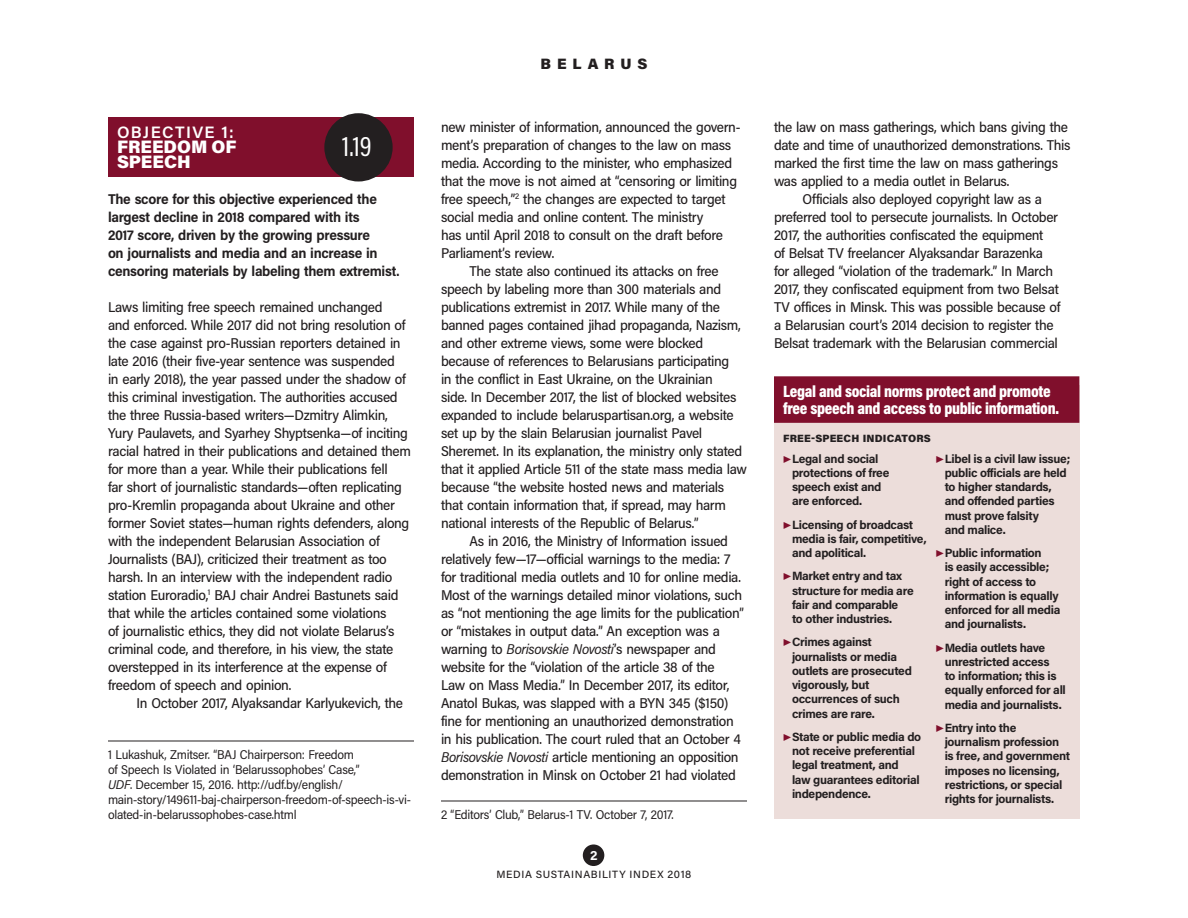
<style>
.page{position:relative;width:1188px;height:918px;background:#fff}
.page>*{position:absolute;margin:0;border:0;box-sizing:border-box;transform-origin:0 0}
.Objective_Score{font:28.5px "Acumin Pro Cond";color:#fff}
.Objective_Head{font:900 18px/15px "Acumin Pro";color:#fff}
.Shadebox_Head{font:900 16.5px/16.5px "Acumin Pro Cond";letter-spacing:-.02em;color:#fff}
.Objective_Head-2{font:600 16.5px "Acumin Pro";letter-spacing:.08em;color:#fff}
.t1{font:900 15px "Acumin Pro";letter-spacing:.39em;color:#231f20}
.Main_Text{font:500 14.25px/18px "Acumin Pro Semi Cond";letter-spacing:-.025em;color:#231f20}
.Main_Text_NO_INDENT{font:500 14.25px/18px "Acumin Pro Semi Cond";letter-spacing:-.025em;color:#231f20}
.Main_Text_Opener{font:700 14.25px/18px "Acumin Pro Semi Cond";letter-spacing:-.02em;color:#231f20}
.t2{font:700 13.5px "Acumin Pro";color:#fff}
.Footnote{font:12.75px/15px "Acumin Pro Semi Cond";letter-spacing:-.02em;color:#231f20}
.t3{font:700 12px/14.2px "Acumin Pro";letter-spacing:-.025em;color:#231f20}
.t4{font:500 10.5px "Acumin Pro";letter-spacing:.06em;color:#231f20}
.Shadebox_Subhead{font:900 10.5px "Acumin Pro";letter-spacing:.02em;color:#231f20}
.s1{font-style:italic}
.s2{font-weight:400;font-style:italic}
.s3{color:#800f2c}
</style>
<div class="page">
<div style="left:583px;top:844px;width:21px;height:22px;background:#231f20;border-radius:50%"></div>
<div style="left:108px;top:117px;width:306px;height:60px;background:#800f2c"></div>
<div style="left:324px;top:113px;width:69px;height:69px;background:#231f20;border-radius:50%"></div>
<hr style="left:108px;top:741px;width:306px;height:1px;background:#231f20">
<hr style="left:441px;top:801px;width:306px;height:1px;background:#231f20">
<div style="left:774px;top:385px;width:305px;height:434px;background:#ecddda"></div>
<div style="left:774px;top:376px;width:305px;height:47px;background:#800f2c"></div>
<p class="Objective_Head-2" style="left:117px;top:121px;width:118px">OBJECTIVE 1:</p>
<p class="Objective_Head" style="left:117px;top:138px;width:121px">FREEDOM OF<br>SPEECH</p>
<p class="Objective_Score" style="left:342px;top:128px;width:31px">1.19</p>
<p class="Main_Text_Opener" style="left:108px;top:189px;width:293px">The score for this objective experienced the largest decline in 2018 compared with its<br>2017 score, driven by the growing pressure<br>on journalists and media and an increase in censoring materials by labeling them extremist.</p>
<p class="Main_Text_NO_INDENT" style="left:108px;top:297px;width:304px">Laws limiting free speech remained unchanged<br>and enforced. While 2017 did not bring resolution of the case against pro-Russian reporters detained in late 2016 (their five-year sentence was suspended<br>in early 2018), the year passed under the shadow of this criminal investigation. The authorities accused the three Russia-based writers—Dzmitry Alimkin, Yury Paulavets, and Syarhey Shyptsenka—of inciting racial hatred in their publications and detained them for more than a year. While their publications fell<br>far short of journalistic standards—often replicating pro-Kremlin propaganda about Ukraine and other former Soviet states—human rights defenders, along with the independent Belarusian Association of Journalists (BAJ), criticized their treatment as too harsh. In an interview with the independent radio station Euroradio,<sup>1</sup> BAJ chair Andrei Bastunets said that while the articles contained some violations<br>of journalistic ethics, they did not violate Belarus’s criminal code, and therefore, in his view, the state overstepped in its interference at the expense of freedom of speech and opinion.</p>
<p class="Main_Text" style="left:136px;top:693px;width:268px">In October 2017, Alyaksandar Karlyukevich, the</p>
<p class="Footnote" style="left:108px;top:747px;width:305px">1 Lukashuk, Zmitser. “BAJ Chairperson: Freedom<br>of Speech Is Violated in ‘Belarussophobes’ Case,”<br><span class="s1">UDF</span>. December 15, 2016. http://udf.by/english/ main-story/149611-baj-chairperson-freedom-of-speech-is-vi&shy;olated-in-belarussophobes-case.html</p>
<p class="t1" style="left:541px;top:53px;width:108px">BELARUS</p>
<p class="Main_Text" style="left:441px;top:117px;width:301px">new minister of information, announced the govern&shy;ment’s preparation of changes to the law on mass media. According to the minister, who emphasized that the move is not aimed at “censoring or limiting free speech,”<sup>2</sup> the changes are expected to target social media and online content. The ministry<br>has until April 2018 to consult on the draft before Parliament’s review.</p>
<p class="Main_Text" style="left:441px;top:261px;width:308px;text-indent:28px">The state also continued its attacks on free speech by labeling more than 300 materials and publications extremist in 2017. While many of the banned pages contained jihad propaganda, Nazism, and other extreme views, some were blocked because of references to Belarusians participating<br>in the conflict in East Ukraine, on the Ukrainian<br>side. In December 2017, the list of blocked websites expanded to include belaruspartisan.org, a website set up by the slain Belarusian journalist Pavel Sheremet. In its explanation, the ministry only stated that it applied Article 511 of the state mass media law because “the website hosted news and materials that contain information that, if spread, may harm national interests of the Republic of Belarus.”</p>
<p class="Main_Text" style="left:441px;top:531px;width:304px;text-indent:28px">As in 2016, the Ministry of Information issued relatively few—17—official warnings to the media: 7 for traditional media outlets and 10 for online media.<br>Most of the warnings detailed minor violations, such as “not mentioning the age limits for the publication” or “mistakes in output data.” An exception was a warning to <span class="s2">Borisovskie Novosti</span>’s newspaper and website for the “violation of the article 38 of the<br>Law on Mass Media.” In December 2017, its editor, Anatol Bukas, was slapped with a BYN 345 ($150) fine for mentioning an unauthorized demonstration in his publication. The court ruled that an October 4<br><span class="s2">Borisovskie Novosti</span> article mentioning an opposition demonstration in Minsk on October 21 had violated</p>
<p class="Footnote" style="left:441px;top:807px;width:234px">2 “Editors’ Club,” Belarus-1 TV. October 7, 2017.</p>
<p class="t2" style="left:590px;top:846px;width:9px">2</p>
<p class="t4" style="left:497px;top:867px;width:196px">MEDIA SUSTAINABILITY INDEX 2018</p>
<p class="Main_Text" style="left:774px;top:117px;width:298px">the law on mass gatherings, which bans giving the date and time of unauthorized demonstrations. This marked the first time the law on mass gatherings was applied to a media outlet in Belarus.</p>
<p class="Main_Text" style="left:774px;top:189px;width:288px;text-indent:28px">Officials also deployed copyright law as a preferred tool to persecute journalists. In October 2017, the authorities confiscated the equipment<br>of Belsat TV freelancer Alyaksandar Barazenka for alleged “violation of the trademark.” In March 2017, they confiscated equipment from two Belsat TV offices in Minsk. This was possible because of a Belarusian court’s 2014 decision to register the Belsat trademark with the Belarusian commercial</p>
<p class="Shadebox_Head" style="left:783px;top:383px;width:277px">Legal and social norms protect and promote free speech and access to public information.</p>
<p class="Shadebox_Subhead" style="left:783px;top:431px;width:149px">FREE-SPEECH INDICATORS</p>
<p class="t3" style="left:792px;top:451px;width:99px;text-indent:-9px"><span class="s3">▶</span>Legal and social protections of free speech exist and are enforced.</p>
<p class="t3" style="left:792px;top:517px;width:136px;text-indent:-9px"><span class="s3">▶</span>Licensing of broadcast media is fair, competitive, and apolitical.</p>
<p class="t3" style="left:792px;top:568px;width:123px;text-indent:-9px"><span class="s3">▶</span>Market entry and tax structure for media are fair and comparable<br>to other industries.</p>
<p class="t3" style="left:792px;top:634px;width:121px;text-indent:-9px"><span class="s3">▶</span>Crimes against journalists or media outlets are prosecuted vigorously, but occurrences of such crimes are rare.</p>
<p class="t3" style="left:792px;top:729px;width:131px;text-indent:-9px"><span class="s3">▶</span>State or public media do not receive preferential legal treatment, and<br>law guarantees editorial independence.</p>
<p class="t3" style="left:945px;top:451px;width:127px;text-indent:-9px"><span class="s3">▶</span>Libel is a civil law issue; public officials are held to higher standards, and offended parties must prove falsity<br>and malice.</p>
<p class="t3" style="left:945px;top:545px;width:117px;text-indent:-9px"><span class="s3">▶</span>Public information<br>is easily accessible; right of access to information is equally enforced for all media and journalists.</p>
<p class="t3" style="left:945px;top:640px;width:123px;text-indent:-9px"><span class="s3">▶</span>Media outlets have unrestricted access<br>to information; this is equally enforced for all media and journalists.</p>
<p class="t3" style="left:945px;top:720px;width:127px;text-indent:-9px"><span class="s3">▶</span>Entry into the journalism profession is free, and government imposes no licensing, restrictions, or special rights for journalists.</p>
</div>
